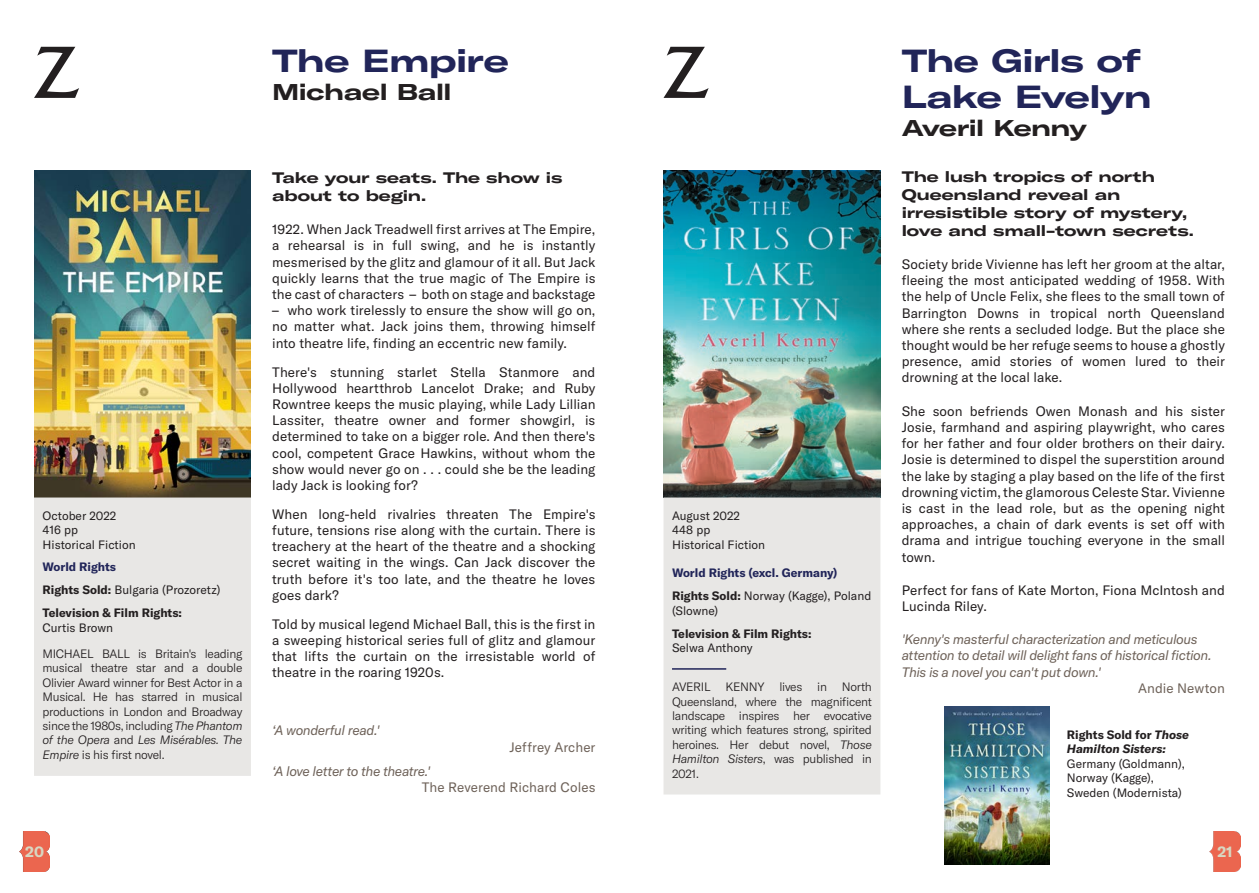
<style>
.page{position:relative;width:1259px;height:893px;background:#fff}
.page>*{position:absolute;margin:0;border:0;box-sizing:border-box;transform-origin:0 0}
.Heading_1{font:31.5px/36px "GT America Exp Bd";letter-spacing:-.02em;color:#212559}
.Heading_2{font:31.5px "GT America Exp Bd";letter-spacing:-.02em;color:#212559}
.Heading_1-2{font:22.5px "GT America Exp Bd";letter-spacing:-.025em;color:#231f20}
.Intro_paragraph{font:15px/18px "GT America Exp Bd";letter-spacing:-.005em;color:#231f20}
.t1{font:700 15px "GT America";color:#d8d7c2}
.Intro_paragraph-2{font:13.5px/16.2px "GT America";letter-spacing:.005em;color:#231f20;text-align:justify}
.Quote__Text{font:italic 13.5px/16.2px "GT America";letter-spacing:-.03em;color:#6e6259}
.Quote__Author_Source{font:13.5px "GT America";letter-spacing:.005em;color:#6e6259}
.Panel__Author_biogra{font:300 12px/14.4px "GT America";letter-spacing:-.025em;color:#231f20;text-align:justify}
.Panel__Text{font:12px/14.4px "GT America";color:#231f20}
.Panel__Heading{font:12px/14.4px "GT America";color:#231f20}
.Panel__Heading-2{font:italic 700 12px/14.4px "GT America";color:#231f20}
.Panel__Text-2{font:700 12px "GT America";color:#212559}
.Panel__World_Rights{font:700 12px "GT America";color:#231f20}
.Panel__Heading-3{font:700 12px "GT America";color:#231f20}
.Panel__World_Rights-2{font:700 12px "GT America";color:#212559}
.s1{font-weight:700}
.s2{font-style:italic}
.s3{font-style:normal}
</style>
<div class="page">
<img style="left:1209px;top:831px;width:31px;height:40px">
<img style="left:19px;top:831px;width:31px;height:40px">
<img style="left:34px;top:170px;width:217px;height:327px">
<div style="left:34px;top:497px;width:217px;height:279px;background:#e8e7e5"></div>
<img style="left:663px;top:170px;width:217px;height:327px">
<div style="left:663px;top:497px;width:217px;height:297px;background:#e8e7e5"></div>
<hr style="left:672px;top:668px;width:54px;height:2px;background:#212559">
<img style="left:944px;top:706px;width:105px;height:158px">
<svg style="left:34px;top:47px;width:45px;height:51px"></svg>
<svg style="left:663px;top:47px;width:45px;height:51px"></svg>
<p class="Panel__Text" style="left:43px;top:508px;width:75px">October 2022</p>
<p class="Panel__Text" style="left:43px;top:523px;width:95px">416 pp<br>Historical Fiction</p>
<p class="Panel__World_Rights-2" style="left:43px;top:560px;width:75px">World Rights</p>
<p class="Panel__Heading" style="left:43px;top:583px;width:179px"><span class="s1">Rights Sold:</span> Bulgaria (Prozoretz)</p>
<p class="Panel__World_Rights" style="left:43px;top:605px;width:141px">Television &amp; Film Rights:</p>
<p class="Panel__Text" style="left:43px;top:620px;width:72px">Curtis Brown</p>
<p class="Panel__Author_biogra" style="left:43px;top:647px;width:201px">MICHAEL BALL is Britain's leading musical theatre star and a double Olivier Award winner for Best Actor in a Musical. He has starred in musical productions in London and Broadway since the 1980s, including <span class="s2">The Phantom of the Opera</span> and <span class="s2">Les Misérables. The Empire</span> is his first novel.</p>
<p class="Heading_2" style="left:272px;top:41px;width:238px">The Empire</p>
<p class="Heading_1-2" style="left:272px;top:78px;width:181px">Michael Ball</p>
<p class="Intro_paragraph" style="left:272px;top:168px;width:292px">Take your seats. The show is about to begin.</p>
<p class="Intro_paragraph-2" style="left:272px;top:221px;width:325px">1922. When Jack Treadwell first arrives at The Empire, a rehearsal is in full swing, and he is instantly mesmerised by the glitz and glamour of it all. But Jack quickly learns that the true magic of The Empire is the cast of characters – both on stage and backstage</p>
<p class="Intro_paragraph-2" style="left:272px;top:302px;width:325px">– who work tirelessly to ensure the show will go on, no matter what. Jack joins them, throwing himself into theatre life, finding an eccentric new family.</p>
<p class="Intro_paragraph-2" style="left:272px;top:364px;width:325px">There's stunning starlet Stella Stanmore and Hollywood heartthrob Lancelot Drake; and Ruby Rowntree keeps the music playing, while Lady Lillian Lassiter, theatre owner and former showgirl, is determined to take on a bigger role. And then there's cool, competent Grace Hawkins, without whom the show would never go on . . . could she be the leading lady Jack is looking for?</p>
<p class="Intro_paragraph-2" style="left:272px;top:506px;width:325px">When long-held rivalries threaten The Empire's future, tensions rise along with the curtain. There is treachery at the heart of the theatre and a shocking secret waiting in the wings. Can Jack discover the truth before it's too late, and the theatre he loves goes dark?</p>
<p class="Intro_paragraph-2" style="left:272px;top:616px;width:325px">Told by musical legend Michael Ball, this is the first in a sweeping historical series full of glitz and glamour that lifts the curtain on the irresistable world of theatre in the roaring 1920s.</p>
<p class="Quote__Text" style="left:272px;top:722px;width:109px">‘A wonderful read.'</p>
<p class="Quote__Author_Source" style="left:509px;top:739px;width:87px">Jeffrey Archer</p>
<p class="Quote__Text" style="left:272px;top:763px;width:160px">‘A love letter to the theatre.'</p>
<p class="Quote__Author_Source" style="left:422px;top:780px;width:175px">The Reverend Richard Coles</p>
<p class="Panel__Text" style="left:672px;top:508px;width:70px">August 2022</p>
<p class="Panel__Text" style="left:672px;top:523px;width:40px">448 pp</p>
<p class="Panel__Text" style="left:672px;top:537px;width:95px">Historical Fiction</p>
<p class="Panel__Text-2" style="left:672px;top:566px;width:167px">World Rights (excl. Germany)</p>
<p class="Panel__Heading" style="left:672px;top:589px;width:201px"><span class="s1">Rights Sold:</span> Norway (Kagge), Poland (Slowne)</p>
<p class="Panel__Heading-3" style="left:672px;top:626px;width:141px">Television &amp; Film Rights:</p>
<p class="Panel__Text" style="left:672px;top:640px;width:82px">Selwa Anthony</p>
<p class="Panel__Author_biogra" style="left:672px;top:680px;width:201px">AVERIL KENNY lives in North Queensland, where the magnificent landscape inspires her evocative writing which features strong, spirited heroines. Her debut novel, <span class="s2">Those Hamilton Sisters</span>, was published in 2021.</p>
<p class="Heading_1" style="left:901px;top:42px;width:251px">The Girls of<br>Lake Evelyn</p>
<p class="Heading_1-2" style="left:901px;top:114px;width:187px">Averil Kenny</p>
<p class="Intro_paragraph" style="left:901px;top:167px;width:294px">The lush tropics of north<br>Queensland reveal an irresistible story of mystery, love and small-town secrets.</p>
<p class="Intro_paragraph-2" style="left:901px;top:256px;width:325px">Society bride Vivienne has left her groom at the altar, fleeing the most anticipated wedding of 1958. With the help of Uncle Felix, she flees to the small town of Barrington Downs in tropical north Queensland where she rents a secluded lodge. But the place she thought would be her refuge seems to house a ghostly presence, amid stories of women lured to their drowning at the local lake.</p>
<p class="Intro_paragraph-2" style="left:901px;top:403px;width:325px">She soon befriends Owen Monash and his sister Josie, farmhand and aspiring playwright, who cares for her father and four older brothers on their dairy.<br>Josie is determined to dispel the superstition around the lake by staging a play based on the life of the first drowning victim, the glamorous Celeste Star. Vivienne is cast in the lead role, but as the opening night approaches, a chain of dark events is set off with drama and intrigue touching everyone in the small town.</p>
<p class="Intro_paragraph-2" style="left:901px;top:582px;width:325px">Perfect for fans of Kate Morton, Fiona McIntosh and<br>Lucinda Riley.</p>
<p class="Quote__Text" style="left:901px;top:631px;width:311px">'Kenny's masterful characterization and meticulous attention to detail will delight fans of historical fiction.<br>This is a novel you can't put down.'</p>
<p class="Quote__Author_Source" style="left:1138px;top:680px;width:88px">Andie Newton</p>
<p class="Panel__Heading-2" style="left:1067px;top:727px;width:124px"><span class="s3">Rights Sold for</span> Those<br>Hamilton Sisters:</p>
<p class="Panel__Text" style="left:1067px;top:756px;width:119px">Germany (Goldmann),<br>Norway (Kagge),<br>Sweden (Modernista)</p>
<p class="t1" style="left:25px;top:842px;width:20px">20</p>
<p class="t1" style="left:1217px;top:842px;width:17px">21</p>
</div>
